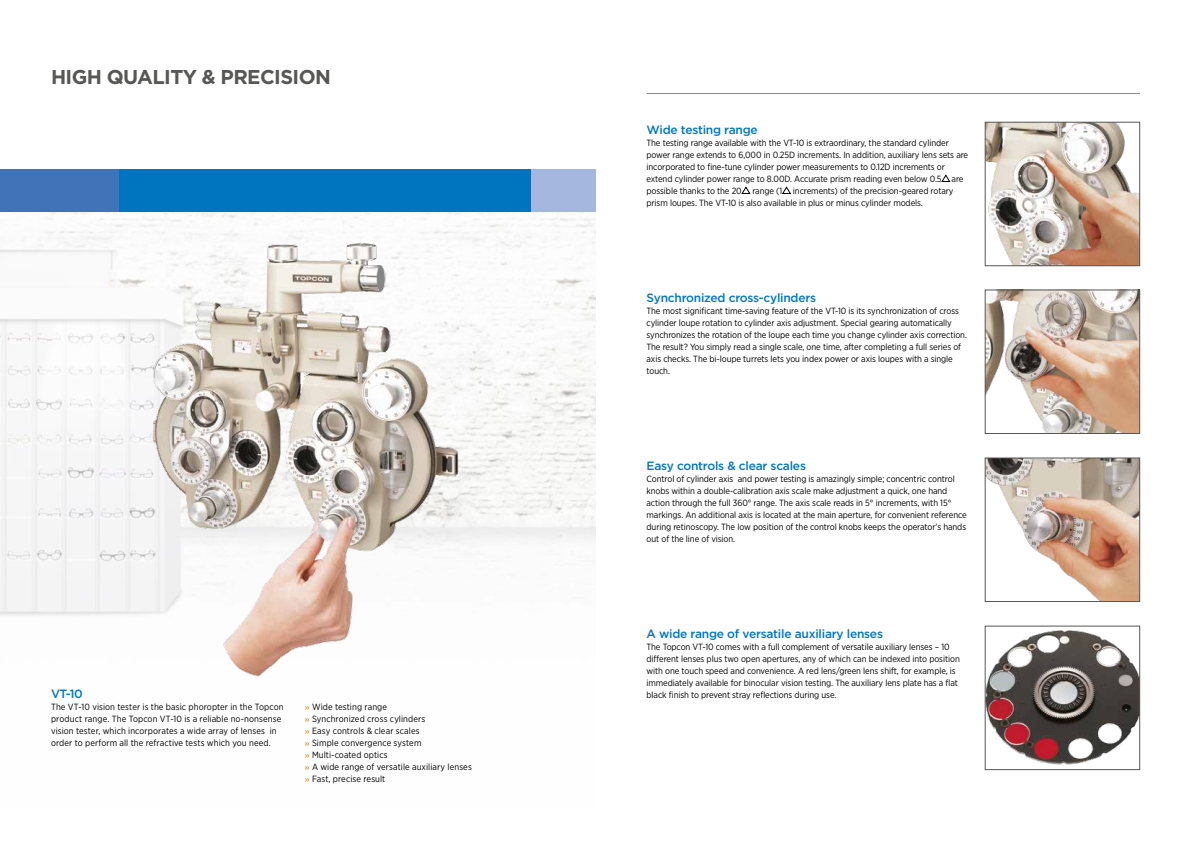
<style>
.page{position:relative;width:1191px;height:842px;background:#fff}
.page>*{position:absolute;margin:0;border:0;box-sizing:border-box;transform-origin:0 0}
.t1{font:700 20px "Gotham";letter-spacing:-.03em;color:#575756}
.t2{font:500 12px "Gotham";letter-spacing:-.02em;color:#0075bf}
.t3{font:9px/12px "Gotham Narrow";letter-spacing:-.01em;color:#000}
.t4{font:9px/12px "Gotham Narrow";letter-spacing:.01em;color:#000}
.s1{font-family:"Gotham";font-weight:500;font-size:8px;color:#f28e14}
</style>
<div class="page">
<img style="left:987px;top:124px;width:151px;height:140px">
<div style="left:985px;top:122px;width:155px;height:144px;border:1px solid #575756"></div>
<img style="left:987px;top:292px;width:151px;height:140px">
<div style="left:985px;top:290px;width:155px;height:144px;border:1px solid #575756"></div>
<img style="left:987px;top:460px;width:151px;height:140px">
<div style="left:985px;top:458px;width:155px;height:144px;border:1px solid #575756"></div>
<img style="left:987px;top:630px;width:151px;height:135px">
<div style="left:985px;top:626px;width:155px;height:144px;border:1px solid #575756"></div>
<img style="left:0;top:212px;width:595px;height:404px">
<hr style="left:646px;top:93px;width:494px;height:1px;background:#878787">
<svg style="left:941px;top:174px;width:9px;height:8px"></svg>
<svg style="left:741px;top:186px;width:9px;height:8px"></svg>
<svg style="left:782px;top:186px;width:9px;height:8px"></svg>
<img style="left:117px;top:235px;width:361px;height:442px">
<div style="left:0;top:170px;width:119px;height:42px;background:#4173b9"></div>
<div style="left:119px;top:170px;width:412px;height:42px;background:#0075bf"></div>
<div style="left:530px;top:170px;width:65px;height:42px;background:#a5b7df"></div>
<h1 class="t1" style="left:51px;top:63px;width:281px">HIGH QUALITY &amp; PRECISION</h1>
<h2 class="t2" style="left:646px;top:122px;width:113px">Wide testing range</h2>
<p class="t3" style="left:646px;top:136px;width:323px">The testing range available with the VT-10 is extraordinary, the standard cylinder power range extends to 6,000 in 0.25D increments. In addition, auxiliary lens sets are incorporated to fine-tune cylinder power measurements to 0.12D increments or extend cylinder power range to 8.00D. Accurate prism reading even below 0.5 are possible thanks to the 20 range (1 increments) of the precision-geared rotary prism loupes. The VT-10 is also available in plus or minus cylinder models.</p>
<h2 class="t2" style="left:646px;top:290px;width:171px">Synchronized cross-cylinders</h2>
<p class="t3" style="left:646px;top:304px;width:322px">The most significant time-saving feature of the VT-10 is its synchronization of cross cylinder loupe rotation to cylinder axis adjustment. Special gearing automatically synchronizes the rotation of the loupe each time you change cylinder axis correction.<br>The result? You simply read a single scale, one time, after completing a full series of axis checks. The bi-loupe turrets lets you index power or axis loupes with a single touch.</p>
<h2 class="t2" style="left:646px;top:458px;width:161px">Easy controls &amp; clear scales</h2>
<p class="t3" style="left:646px;top:472px;width:322px">Control of cylinder axis and power testing is amazingly simple; concentric control knobs within a double-calibration axis scale make adjustment a quick, one hand action through the full 360° range. The axis scale reads in 5° increments, with 15° markings. An additional axis is located at the main aperture, for convenient reference during retinoscopy. The low position of the control knobs keeps the operator’s hands out of the line of vision.</p>
<h2 class="t2" style="left:646px;top:626px;width:238px">A wide range of versatile auxiliary lenses</h2>
<p class="t3" style="left:646px;top:640px;width:315px">The Topcon VT-10 comes with a full complement of versatile auxiliary lenses – 10 different lenses plus two open apertures, any of which can be indexed into position with one touch speed and convenience. A red lens/green lens shift, for example, is immediately available for binocular vision testing. The auxiliary lens plate has a flat</p>
<h2 class="t2" style="left:51px;top:686px;width:33px">VT-10</h2>
<p class="t3" style="left:646px;top:688px;width:191px">black finish to prevent stray reflections during use.</p>
<p class="t4" style="left:51px;top:700px;width:234px">The VT-10 vision tester is the basic phoropter in the Topcon product range. The Topcon VT-10 is a reliable no-nonsense vision tester, which incorporates a wide array of lenses in order to perform all the refractive tests which you need.</p>
<p class="t4" style="left:305px;top:700px;width:169px"><span class="s1">»</span> Wide testing range<br><span class="s1">»</span> Synchronized cross cylinders<br><span class="s1">»</span> Easy controls &amp; clear scales<br><span class="s1">»</span> Simple convergence system<br><span class="s1">»</span> Multi-coated optics<br><span class="s1">»</span> A wide range of versatile auxiliary lenses <span class="s1">»</span> Fast, precise result</p>
</div>
